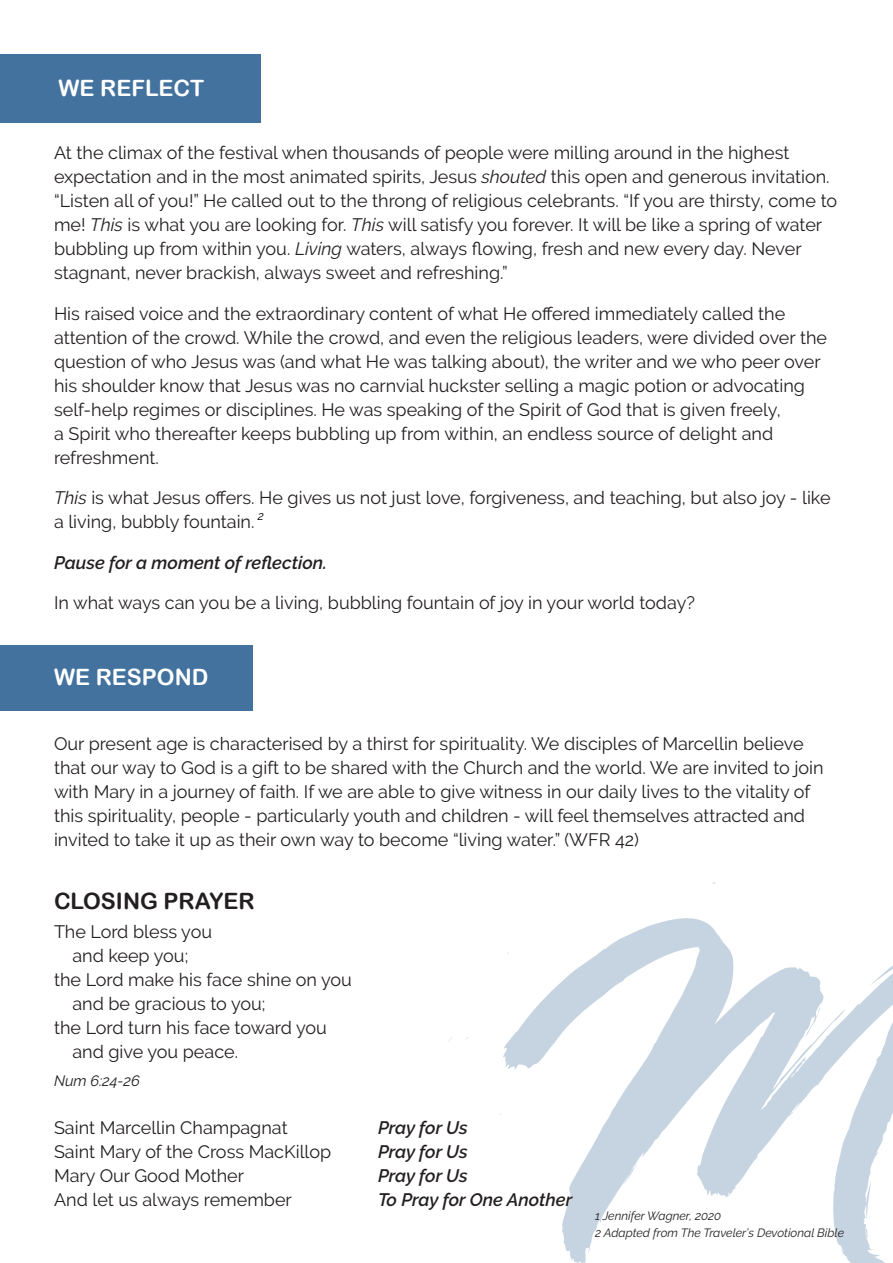
<style>
.page{position:relative;width:893px;height:1263px;background:#fff}
.page>*{position:absolute;margin:0;border:0;box-sizing:border-box;transform-origin:0 0}
.Subhead{font:22.5px "Arial Rounded MT Bold";color:#fff}
.Subhead-2{font:22.5px "Arial Rounded MT Bold";color:#231f20}
.Body_Text{font:18px/24px "Raleway";color:#231f20}
.Body_Text-2{font:italic 600 18px "Raleway";color:#231f20}
.Body_Text-3{font:italic 15px "Raleway";color:#231f20}
.Body_Text-4{font:italic 12px "Raleway";color:#231f20}
.Body_Text_-_11pt_Jus{font:italic 12px "Raleway";color:#040503}
.s1{font-style:italic}
</style>
<div class="page">
<svg style="left:503px;top:918px;width:390px;height:345px"></svg>
<div style="left:0;top:54px;width:260px;height:69px;background:#43729e"></div>
<div style="left:0;top:645px;width:252px;height:66px;background:#43729e"></div>
<p class="Subhead" style="left:58px;top:75px;width:147px">WE REFLECT</p>
<p class="Body_Text" style="left:54px;top:141px;width:785px">At the climax of the festival when thousands of people were milling around in the highest expectation and in the most animated spirits, Jesus <span class="s1">shouted</span> this open and generous invitation. “Listen all of you!” He called out to the throng of religious celebrants. “If you are thirsty, come to me! <span class="s1">This</span> is what you are looking for. <span class="s1">This</span> will satisfy you forever. It will be like a spring of water bubbling up from within you. <span class="s1">Living</span> waters, always flowing, fresh and new every day. Never stagnant, never brackish, always sweet and refreshing.”</p>
<p class="Body_Text" style="left:54px;top:301px;width:775px">His raised voice and the extraordinary content of what He offered immediately called the attention of the crowd. While the crowd, and even the religious leaders, were divided over the question of who Jesus was (and what He was talking about), the writer and we who peer over his shoulder know that Jesus was no carnvial huckster selling a magic potion or advocating self-help regimes or disciplines. He was speaking of the Spirit of God that is given freely,<br>a Spirit who thereafter keeps bubbling up from within, an endless source of delight and refreshment.</p>
<p class="Body_Text" style="left:54px;top:486px;width:778px"><span class="s1">This</span> is what Jesus offers. He gives us not just love, forgiveness, and teaching, but also joy - like a living, bubbly fountain.</p>
<p class="Body_Text-2" style="left:54px;top:552px;width:274px">Pause for a moment of reflection.</p>
<p class="Body_Text" style="left:54px;top:591px;width:642px">In what ways can you be a living, bubbling fountain of joy in your world today?</p>
<p class="Body_Text_-_11pt_Jus" style="left:258px;top:509px;width:8px">2</p>
<p class="Subhead" style="left:54px;top:663px;width:156px">WE RESPOND</p>
<p class="Body_Text" style="left:54px;top:731px;width:771px">Our present age is characterised by a thirst for spirituality. We disciples of Marcellin believe that our way to God is a gift to be shared with the Church and the world. We are invited to join with Mary in a journey of faith. If we are able to give witness in our daily lives to the vitality of this spirituality, people - particularly youth and children - will feel themselves attracted and invited to take it up as their own way to become “living water.” (WFR 42)</p>
<p class="Subhead-2" style="left:54px;top:887px;width:202px">CLOSING PRAYER</p>
<p class="Body_Text" style="left:54px;top:919px;width:160px">The Lord bless you</p>
<p class="Body_Text" style="left:72px;top:943px;width:117px">and keep you;</p>
<p class="Body_Text" style="left:54px;top:967px;width:299px">the Lord make his face shine on you</p>
<p class="Body_Text" style="left:72px;top:991px;width:195px">and be gracious to you;</p>
<p class="Body_Text" style="left:54px;top:1015px;width:274px">the Lord turn his face toward you</p>
<p class="Body_Text" style="left:72px;top:1039px;width:167px">and give you peace.</p>
<p class="Body_Text-3" style="left:54px;top:1071px;width:87px">Num 6:24-26</p>
<p class="Body_Text" style="left:54px;top:1116px;width:235px">Saint Marcellin Champagnat</p>
<p class="Body_Text-2" style="left:378px;top:1117px;width:91px">Pray for Us</p>
<p class="Body_Text" style="left:54px;top:1140px;width:279px">Saint Mary of the Cross MacKillop</p>
<p class="Body_Text-2" style="left:378px;top:1141px;width:91px">Pray for Us</p>
<p class="Body_Text" style="left:54px;top:1164px;width:192px">Mary Our Good Mother</p>
<p class="Body_Text-2" style="left:378px;top:1165px;width:91px">Pray for Us</p>
<p class="Body_Text" style="left:54px;top:1188px;width:239px">And let us always remember</p>
<p class="Body_Text-2" style="left:378px;top:1189px;width:196px">To Pray for One Another</p>
<p class="Body_Text-4" style="left:595px;top:1209px;width:128px">1 Jennifer Wagner, 2020</p>
<p class="Body_Text-4" style="left:595px;top:1225px;width:250px">2 Adapted from The Traveler’s Devotional Bible</p>
</div>
